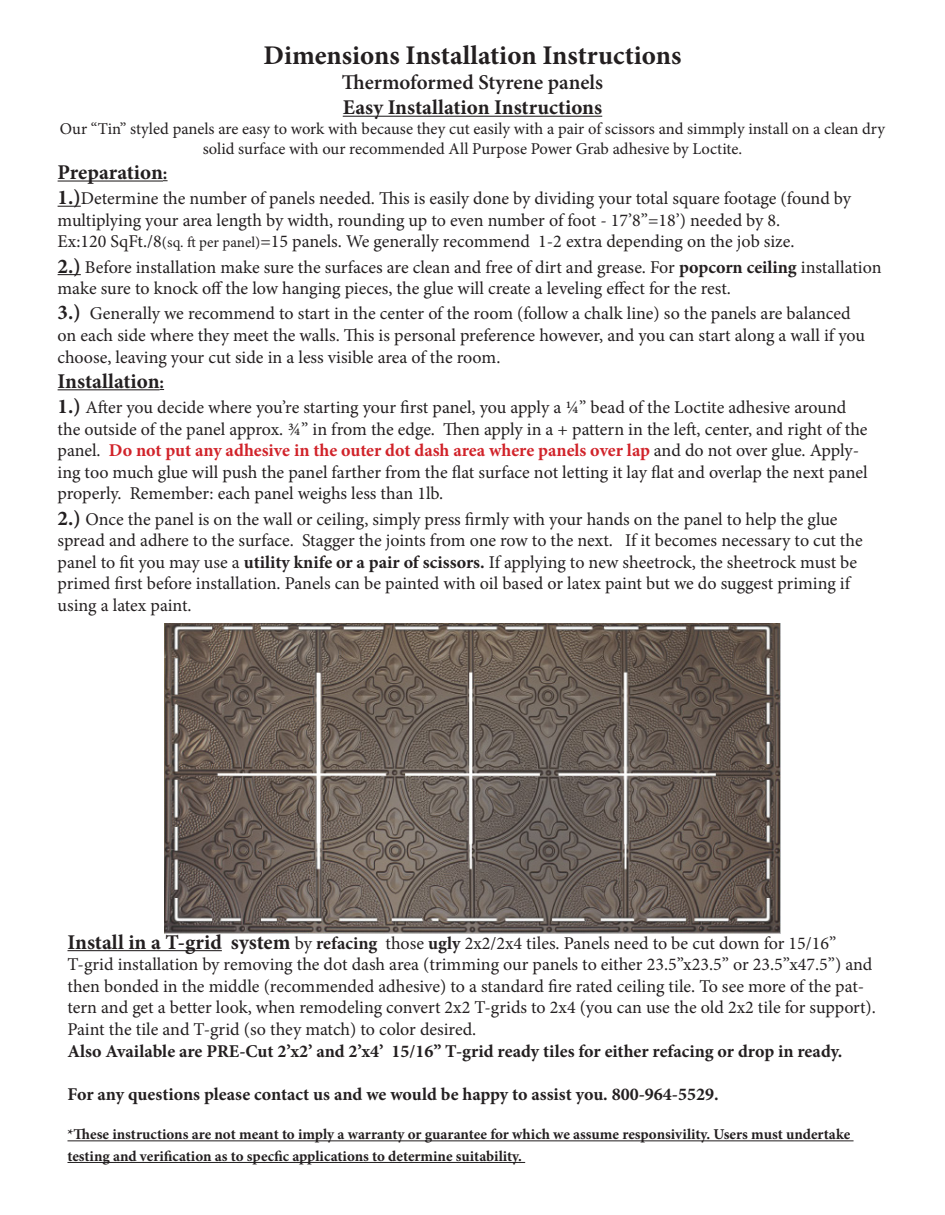
<style>
.page{position:relative;width:945px;height:1215px;background:#fff}
.page>*{position:absolute;margin:0;border:0;box-sizing:border-box;transform-origin:0 0}
.t1{font:700 27px "Minion Pro";color:#231f20}
.t2{font:700 21px "Minion Pro";color:#231f20}
.t3{font:600 21px "Minion Pro";color:#231f20}
.t4{font:18px/21.6px "Minion Pro";color:#231f20}
.t5{font:700 18px "Minion Pro";color:#231f20}
.t6{font:16.5px/19.8px "Minion Pro";color:#231f20;text-align:center}
.t7{font:700 15px/21.6px "Minion Pro";color:#231f20}
.s1{font-size:18px}
.s2{font-weight:700;font-size:21px}
.s3{font-size:15px}
.s4{font-weight:700}
.s5{font-weight:700;color:#d1232a}
</style>
<div class="page">
<img style="left:164px;top:624px;width:617px;height:309px">
<hr style="left:343px;top:116px;width:259px;height:1px;background:#231f20">
<hr style="left:58px;top:181px;width:105px;height:1px;background:#231f20">
<svg style="left:58px;top:206px;width:23px;height:1px"></svg>
<svg style="left:58px;top:274px;width:23px;height:1px"></svg>
<hr style="left:58px;top:389px;width:102px;height:1px;background:#231f20">
<hr style="left:68px;top:950px;width:154px;height:1px;background:#231f20">
<hr style="left:68px;top:1140px;width:786px;height:1px;background:#231f20">
<hr style="left:68px;top:1162px;width:457px;height:1px;background:#231f20">
<p class="t1" style="left:264px;top:36px;width:419px">Dimensions Installation Instructions</p>
<p class="t3" style="left:342px;top:68px;width:263px">Thermoformed Styrene panels</p>
<p class="t2" style="left:343px;top:93px;width:261px">Easy Installation Instructions</p>
<p class="t6" style="left:60px;top:119px;width:827px">Our “Tin” styled panels are easy to work with because they cut easily with a pair of scissors and simmply install on a clean dry solid surface with our recommended All Purpose Power Grab adhesive by Loctite.</p>
<p class="t2" style="left:58px;top:157px;width:111px">Preparation<span class="s1">:</span></p>
<p class="t4" style="left:58px;top:188px;width:795px"><span class="s2">1.)</span>Determine the number of panels needed. This is easily done by dividing your total square footage (found by multiplying your area length by width, rounding up to even number of foot - 17’8”=18’) needed by 8.</p>
<p class="t4" style="left:58px;top:231px;width:738px">Ex:120 SqFt./8<span class="s3">(sq. ft per panel)</span>=15 panels. We generally recommend 1-2 extra depending on the job size.</p>
<p class="t4" style="left:58px;top:256px;width:825px"><span class="s2">2.)</span> Before installation make sure the surfaces are clean and free of dirt and grease. For <span class="s4">popcorn ceiling</span> installation make sure to knock off the low hanging pieces, the glue will create a leveling effect for the rest.</p>
<p class="t4" style="left:58px;top:303px;width:809px"><span class="s2">3.)</span> Generally we recommend to start in the center of the room (follow a chalk line) so the panels are balanced on each side where they meet the walls. This is personal preference however, and you can start along a wall if you choose, leaving your cut side in a less visible area of the room.</p>
<p class="t2" style="left:58px;top:366px;width:108px">Installation<span class="s1">:</span></p>
<p class="t4" style="left:58px;top:396px;width:812px"><span class="s2">1.)</span> After you decide where you’re starting your first panel, you apply a ¼” bead of the Loctite adhesive around the outside of the panel approx. ¾” in from the edge. Then apply in a + pattern in the left, center, and right of the panel. <span class="s5">Do not put any adhesive in the outer dot dash area where panels over lap</span> and do not over glue. Apply&shy;ing too much glue will push the panel farther from the flat surface not letting it lay flat and overlap the next panel properly. Remember: each panel weighs less than 1lb.</p>
<p class="t4" style="left:58px;top:508px;width:807px"><span class="s2">2.)</span> Once the panel is on the wall or ceiling, simply press firmly with your hands on the panel to help the glue spread and adhere to the surface. Stagger the joints from one row to the next. If it becomes necessary to cut the panel to fit you may use a <span class="s4">utility knife or a pair of scissors.</span> If applying to new sheetrock, the sheetrock must be primed first before installation. Panels can be painted with oil based or latex paint but we do suggest priming if using a latex paint.</p>
<p class="t4" style="left:68px;top:932px;width:810px"><span class="s2">Install in a T-grid system</span> by <span class="s4">refacing</span> those <span class="s4">ugly</span> 2x2/2x4 tiles. Panels need to be cut down for 15/16” T-grid installation by removing the dot dash area (trimming our panels to either 23.5”x23.5” or 23.5”x47.5”) and then bonded in the middle (recommended adhesive) to a standard fire rated ceiling tile. To see more of the pat&shy;tern and get a better look, when remodeling convert 2x2 T-grids to 2x4 (you can use the old 2x2 tile for support).<br>Paint the tile and T-grid (so they match) to color desired.</p>
<p class="t5" style="left:68px;top:1038px;width:776px">Also Available are PRE-Cut 2’x2’ and 2’x4’ 15/16” T-grid ready tiles for either refacing or drop in ready.</p>
<p class="t5" style="left:68px;top:1081px;width:653px">For any questions please contact us and we would be happy to assist you. 800-964-5529.</p>
<p class="t7" style="left:68px;top:1124px;width:784px">*These instructions are not meant to imply a warranty or guarantee for which we assume responsivility. Users must undertake testing and verification as to specfic applications to determine suitability.</p>
</div>
